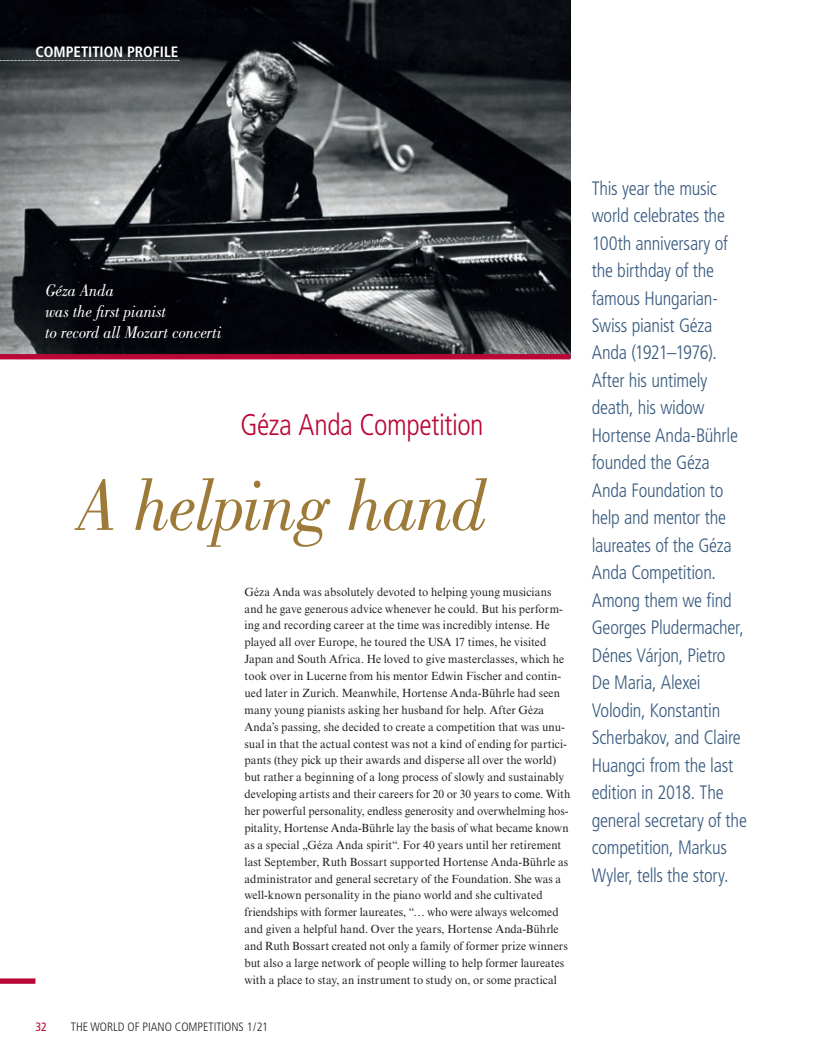
<style>
.page{position:relative;width:815px;height:1063px;background:#fff}
.page>*{position:absolute;margin:0;border:0;box-sizing:border-box;transform-origin:0 0}
.t1{font:italic 75px "Bodoni Std";letter-spacing:-.025em;color:#9d7a38;scale:.95 1}
.t2{font:300 condensed 30px "Frutiger LT Std";letter-spacing:-.015em;color:#b90737;scale:.96 1}
.t3{font:300 condensed 19.38px/27.5px "Frutiger LT Std";letter-spacing:-.015em;color:#395b7f;scale:.96 1}
.t4{font:italic 17.5px/21.2px "Bodoni Std";letter-spacing:-.01em;color:#fff;scale:.95 1}
.t5{font:700 condensed 15px "Frutiger LT Std";color:#fff}
.t6{font:300 condensed 12.12px "Frutiger LT Std";color:#231f20}
.t7{font:condensed 12.12px "Frutiger LT Std";color:#b90737}
.t8{font:11.88px/16.9px "Times New Roman MT Std";letter-spacing:.005em;color:#231f20;scale:.96 1}
</style>
<div class="page">
<img style="left:0;top:0;width:570px;height:354px">
<div style="left:0;top:354px;width:570px;height:5px;background:#b90737"></div>
<div style="left:0;top:978px;width:35px;height:6px;background:#b90737"></div>
<svg style="left:0;top:60px;width:179px;height:1px"></svg>
<p class="t5" style="left:35px;top:43px;width:144px">COMPETITION PROFILE</p>
<h3 class="t4" style="left:45px;top:279px;width:187px">Géza Anda<br>was the first pianist<br>to record all Mozart concerti</h3>
<h2 class="t2" style="left:240px;top:408px;width:255px">Géza Anda Competition</h2>
<h1 class="t1" style="left:78px;top:463px;width:432px">A helping hand</h1>
<p class="t8" style="left:244px;top:583px;width:341px">Géza Anda was absolutely devoted to helping young musicians and he gave generous advice whenever he could. But his perform&shy;ing and recording career at the time was incredibly intense. He played all over Europe, he toured the USA 17 times, he visited Japan and South Africa. He loved to give masterclasses, which he took over in Lucerne from his mentor Edwin Fischer and contin&shy;ued later in Zurich. Meanwhile, Hortense Anda-Bührle had seen many young pianists asking her husband for help. After Géza Anda’s passing, she decided to create a competition that was unu&shy;sual in that the actual contest was not a kind of ending for partici&shy;pants (they pick up their awards and disperse all over the world) but rather a beginning of a long process of slowly and sustainably developing artists and their careers for 20 or 30 years to come. With her powerful personality, endless generosity and overwhelming hos&shy;pitality, Hortense Anda-Bührle lay the basis of what became known as a special „Géza Anda spirit“. For 40 years until her retirement last September, Ruth Bossart supported Hortense Anda-Bührle as administrator and general secretary of the Foundation. She was a well-known personality in the piano world and she cultivated friendships with former laureates, “… who were always welcomed and given a helpful hand. Over the years, Hortense Anda-Bührle and Ruth Bossart created not only a family of former prize winners but also a large network of people willing to help former laureates with a place to stay, an instrument to study on, or some practical</p>
<p class="t7" style="left:35px;top:1019px;width:13px">32</p>
<p class="t6" style="left:71px;top:1019px;width:199px">THE WORLD OF PIANO COMPETITIONS 1/21</p>
<p class="t3" style="left:592px;top:174px;width:163px">This year the music world celebrates the<br>100th anniversary of the birthday of the famous Hungarian-<br>Swiss pianist Géza<br>Anda (1921–1976).<br>After his untimely death, his widow<br>Hortense Anda-Bührle founded the Géza<br>Anda Foundation to help and mentor the laureates of the Géza<br>Anda Competition.<br>Among them we find<br>Georges Pludermacher,<br>Dénes Várjon, Pietro<br>De Maria, Alexei<br>Volodin, Konstantin<br>Scherbakov, and Claire<br>Huangci from the last edition in 2018. The general secretary of the competition, Markus<br>Wyler, tells the story.</p>
</div>
